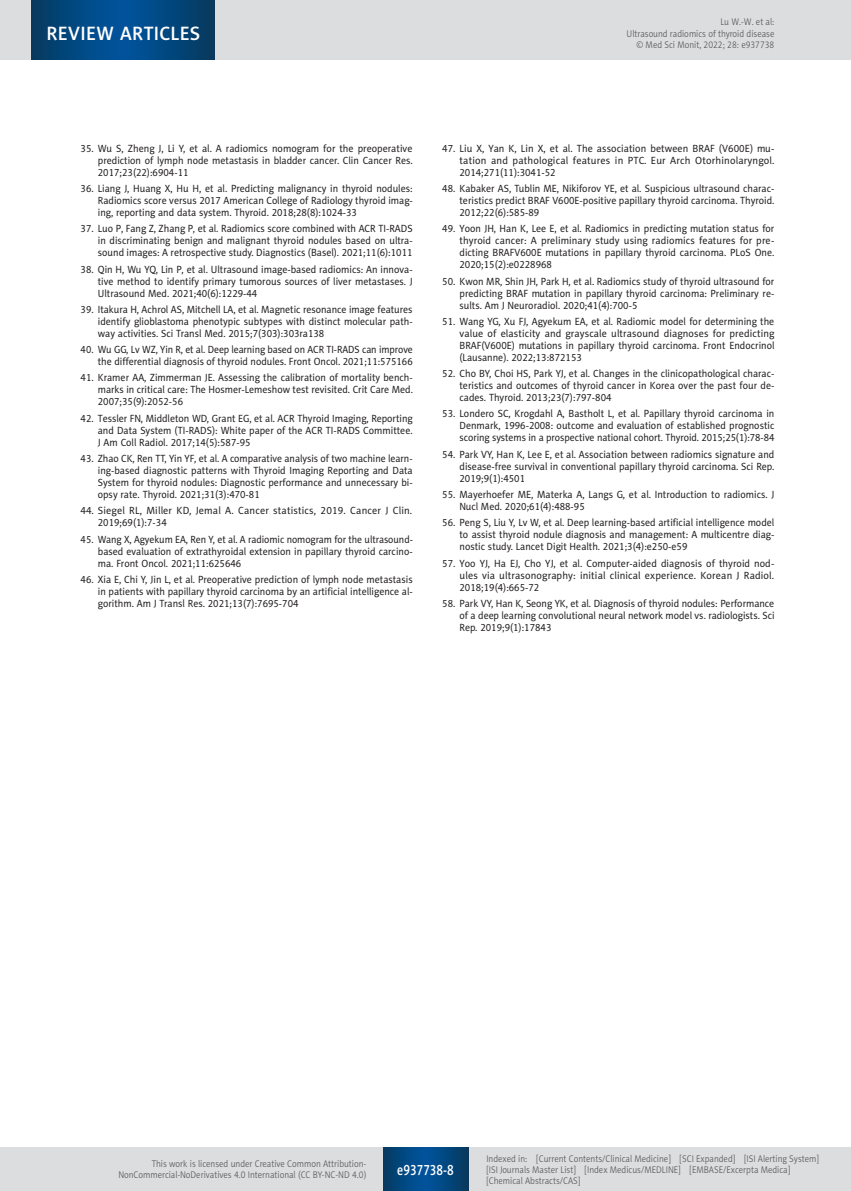
<style>
.page{position:relative;width:851px;height:1191px;background:#fff}
.page>*{position:absolute;margin:0;border:0;box-sizing:border-box;transform-origin:0 0}
.t1{font:19.5px "Naomi Sans EFN Medium";letter-spacing:.015em;color:#fff}
.t2{font:15px "Naomi Sans EFN Medium";color:#fff;scale:.8 1}
.MSM_Referencje_punkt{font:10.5px/12px "Naomi Sans EFN";color:#231f20;text-align:justify;scale:.95 1}
.MSM_Referencje_punkt-2{font:10.5px/12px "Naomi Sans EFN";color:#231f20;text-align:justify;scale:.96 1}
.MSM_Referencje_punkt-3{font:10.5px/12px "Naomi Sans EFN";color:#231f20;text-align:right;scale:.93 1}
.MSM_Referencje_punkt-4{font:10.5px/12px "Naomi Sans EFN";color:#231f20;text-align:justify;scale:.94 1}
.MSM_Referencje_punkt-5{font:10.5px/12px "Naomi Sans EFN";color:#231f20}
.t3{font:9.75px/11.2px "Naomi Sans EFN Light";color:#57585a;text-align:right;scale:.9 1}
</style>
<div class="page">
<div style="left:0;top:1148px;width:850px;height:43px;background:#dcdddf"></div>
<svg style="left:383px;top:1147px;width:85px;height:43px;background:#02477e"></svg>
<div style="left:0;top:0;width:850px;height:60px;background:#dcdddf"></div>
<svg style="left:32px;top:0;width:183px;height:60px;background:#02477e"></svg>
<h1 class="t1" style="left:46px;top:22px;width:155px">REVIEW ARTICLES</h1>
<p class="t3" style="left:626px;top:16px;width:166px">Lu W.-W. et al:<br>Ultrasound radiomics of thyroid disease © Med Sci Monit, 2022; 28: e937738</p>
<p class="MSM_Referencje_punkt-2" style="left:98px;top:142px;width:329px;text-indent:-17px">35. Wu S, Zheng J, Li Y, et al. A radiomics nomogram for the preoperative prediction of lymph node metastasis in bladder cancer. Clin Cancer Res.<br>2017;23(22):6904-11</p>
<p class="MSM_Referencje_punkt" style="left:98px;top:183px;width:333px;text-indent:-17px">36. Liang J, Huang X, Hu H, et al. Predicting malignancy in thyroid nodules:<br>Radiomics score versus 2017 American College of Radiology thyroid imag&shy;ing, reporting and data system. Thyroid. 2018;28(8):1024-33</p>
<p class="MSM_Referencje_punkt" style="left:98px;top:223px;width:333px;text-indent:-17px">37. Luo P, Fang Z, Zhang P, et al. Radiomics score combined with ACR TI-RADS in discriminating benign and malignant thyroid nodules based on ultra&shy;sound images: A retrospective study. Diagnostics (Basel). 2021;11(6):1011</p>
<p class="MSM_Referencje_punkt" style="left:98px;top:263px;width:333px;text-indent:-17px">38. Qin H, Wu YQ, Lin P, et al. Ultrasound image-based radiomics: An innova&shy;tive method to identify primary tumorous sources of liver metastases. J Ultrasound Med. 2021;40(6):1229-44</p>
<p class="MSM_Referencje_punkt" style="left:98px;top:303px;width:333px;text-indent:-17px">39. Itakura H, Achrol AS, Mitchell LA, et al. Magnetic resonance image features identify glioblastoma phenotypic subtypes with distinct molecular path&shy;way activities. Sci Transl Med. 2015;7(303):303ra138</p>
<p class="MSM_Referencje_punkt-3" style="left:81px;top:344px;width:359px">40. Wu GG, Lv WZ, Yin R, et al. Deep learning based on ACR TI-RADS can improve the differential diagnosis of thyroid nodules. Front Oncol. 2021;11:575166</p>
<p class="MSM_Referencje_punkt" style="left:98px;top:372px;width:333px;text-indent:-17px">41. Kramer AA, Zimmerman JE. Assessing the calibration of mortality bench&shy;marks in critical care: The Hosmer-Lemeshow test revisited. Crit Care Med.<br>2007;35(9):2052-56</p>
<p class="MSM_Referencje_punkt" style="left:98px;top:412px;width:333px;text-indent:-17px">42. Tessler FN, Middleton WD, Grant EG, et al. ACR Thyroid Imaging, Reporting and Data System (TI-RADS): White paper of the ACR TI-RADS Committee.<br>J Am Coll Radiol. 2017;14(5):587-95</p>
<p class="MSM_Referencje_punkt-4" style="left:98px;top:452px;width:336px;text-indent:-17px">43. Zhao CK, Ren TT, Yin YF, et al. A comparative analysis of two machine learn&shy;ing-based diagnostic patterns with Thyroid Imaging Reporting and Data System for thyroid nodules: Diagnostic performance and unnecessary bi&shy;opsy rate. Thyroid. 2021;31(3):470-81</p>
<p class="MSM_Referencje_punkt-5" style="left:98px;top:505px;width:316px;text-indent:-17px">44. Siegel RL, Miller KD, Jemal A. Cancer statistics, 2019. Cancer J Clin.<br>2019;69(1):7-34</p>
<p class="MSM_Referencje_punkt-3" style="left:98px;top:533px;width:340px;text-align:justify;text-indent:-17px">45. Wang X, Agyekum EA, Ren Y, et al. A radiomic nomogram for the ultrasound&shy;based evaluation of extrathyroidal extension in papillary thyroid carcino&shy;ma. Front Oncol. 2021;11:625646</p>
<p class="MSM_Referencje_punkt" style="left:98px;top:573px;width:333px;text-indent:-17px">46. Xia E, Chi Y, Jin L, et al. Preoperative prediction of lymph node metastasis in patients with papillary thyroid carcinoma by an artificial intelligence al&shy;gorithm. Am J Transl Res. 2021;13(7):7695-704</p>
<p class="MSM_Referencje_punkt-2" style="left:459px;top:142px;width:329px;text-indent:-17px">47. Liu X, Yan K, Lin X, et al. The association between BRAF (V600E) mu&shy;tation and pathological features in PTC. Eur Arch Otorhinolaryngol.<br>2014;271(11):3041-52</p>
<p class="MSM_Referencje_punkt" style="left:459px;top:183px;width:333px;text-indent:-17px">48. Kabaker AS, Tublin ME, Nikiforov YE, et al. Suspicious ultrasound charac&shy;teristics predict BRAF V600E-positive papillary thyroid carcinoma. Thyroid.<br>2012;22(6):585-89</p>
<p class="MSM_Referencje_punkt" style="left:459px;top:223px;width:333px;text-indent:-17px">49. Yoon JH, Han K, Lee E, et al. Radiomics in predicting mutation status for thyroid cancer: A preliminary study using radiomics features for pre&shy;dicting BRAFV600E mutations in papillary thyroid carcinoma. PLoS One.<br>2020;15(2):e0228968</p>
<p class="MSM_Referencje_punkt" style="left:459px;top:275px;width:333px;text-indent:-17px">50. Kwon MR, Shin JH, Park H, et al. Radiomics study of thyroid ultrasound for predicting BRAF mutation in papillary thyroid carcinoma: Preliminary re&shy;sults. Am J Neuroradiol. 2020;41(4):700-5</p>
<p class="MSM_Referencje_punkt" style="left:459px;top:315px;width:333px;text-indent:-17px">51. Wang YG, Xu FJ, Agyekum EA, et al. Radiomic model for determining the value of elasticity and grayscale ultrasound diagnoses for predicting BRAF(V600E) mutations in papillary thyroid carcinoma. Front Endocrinol (Lausanne). 2022;13:872153</p>
<p class="MSM_Referencje_punkt" style="left:459px;top:368px;width:333px;text-indent:-17px">52. Cho BY, Choi HS, Park YJ, et al. Changes in the clinicopathological charac&shy;teristics and outcomes of thyroid cancer in Korea over the past four de&shy;cades. Thyroid. 2013;23(7):797-804</p>
<p class="MSM_Referencje_punkt" style="left:459px;top:408px;width:333px;text-indent:-17px">53. Londero SC, Krogdahl A, Bastholt L, et al. Papillary thyroid carcinoma in Denmark, 1996-2008: outcome and evaluation of established prognostic scoring systems in a prospective national cohort. Thyroid. 2015;25(1):78-84</p>
<p class="MSM_Referencje_punkt" style="left:459px;top:448px;width:333px;text-indent:-17px">54. Park VY, Han K, Lee E, et al. Association between radiomics signature and disease-free survival in conventional papillary thyroid carcinoma. Sci Rep.<br>2019;9(1):4501</p>
<p class="MSM_Referencje_punkt" style="left:459px;top:488px;width:333px;text-indent:-17px">55. Mayerhoefer ME, Materka A, Langs G, et al. Introduction to radiomics. J<br>Nucl Med. 2020;61(4):488-95</p>
<p class="MSM_Referencje_punkt" style="left:459px;top:517px;width:333px;text-indent:-17px">56. Peng S, Liu Y, Lv W, et al. Deep learning-based artificial intelligence model to assist thyroid nodule diagnosis and management: A multicentre diag&shy;nostic study. Lancet Digit Health. 2021;3(4):e250-e59</p>
<p class="MSM_Referencje_punkt-2" style="left:459px;top:557px;width:329px;text-indent:-17px">57. Yoo YJ, Ha EJ, Cho YJ, et al. Computer-aided diagnosis of thyroid nod&shy;ules via ultrasonography: initial clinical experience. Korean J Radiol.<br>2018;19(4):665-72</p>
<p class="MSM_Referencje_punkt" style="left:459px;top:597px;width:333px;text-indent:-17px">58. Park VY, Han K, Seong YK, et al. Diagnosis of thyroid nodules: Performance of a deep learning convolutional neural network model vs. radiologists. Sci Rep. 2019;9(1):17843</p>
<p class="t3" style="left:118px;top:1158px;width:277px">This work is licensed under Creative Common Attribution-<br>NonCommercial-NoDerivatives 4.0 International (CC BY-NC-ND 4.0)</p>
<h2 class="t2" style="left:397px;top:1160px;width:72px">e937738-8</h2>
<p class="t3" style="left:486px;top:1152px;width:371px;text-align:left">Indexed in: [Current Contents/Clinical Medicine] [SCI Expanded] [ISI Alerting System] [ISI Journals Master List] [Index Medicus/MEDLINE] [EMBASE/Excerpta Medica] [Chemical Abstracts/CAS]</p>
</div>
